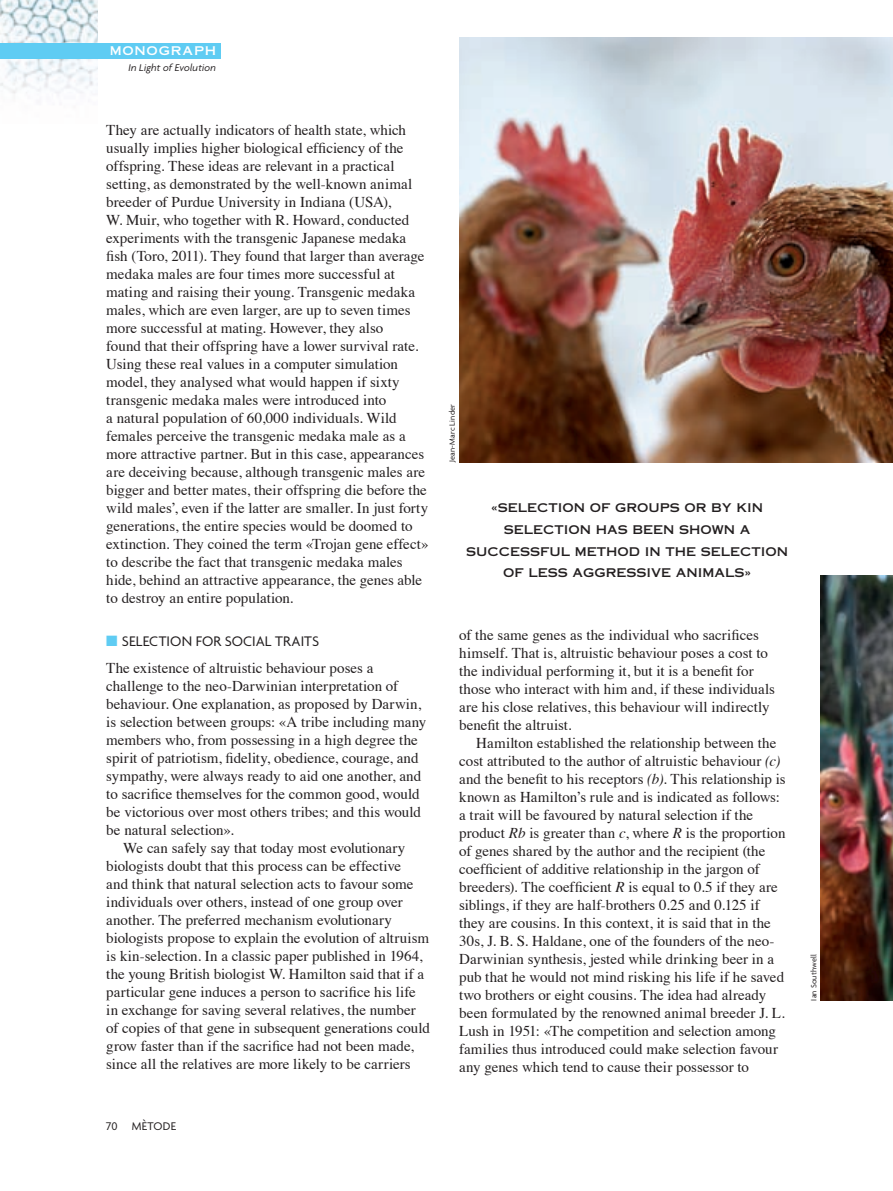
<style>
.page{position:relative;width:893px;height:1191px;background:#fff}
.page>*{position:absolute;margin:0;border:0;box-sizing:border-box;transform-origin:0 0}
.t1{font:15px/18px "Times";color:#231f20}
.t2{font:15px "Agenda";letter-spacing:.005em;color:#231f20}
.t3{font:12px/21.8px "Copperplate Thirty One AB";color:#231f20;text-align:center}
.t4{font:12px "Copperplate Thirty One AB";letter-spacing:.06em;color:#fff}
.t5{font:12px "Agenda";letter-spacing:.02em;color:#231f20}
.t6{font:italic 10.5px "Agenda";letter-spacing:.015em;color:#231f20}
.t7{font:8.25px "Agenda";letter-spacing:.025em;color:#231f20}
.s1{color:#5fccf3}
.s2{font-style:italic}
</style>
<div class="page">
<img style="left:0;top:0;width:98px;height:94px">
<img style="left:459px;top:37px;width:434px;height:425px">
<img style="left:821px;top:575px;width:72px;height:425px">
<div style="left:0;top:43px;width:220px;height:15px;background:#5fccf3"></div>
<p class="t4" style="left:110px;top:44px;width:108px">MONOGRAPH</p>
<p class="t6" style="left:129px;top:63px;width:89px">In Light of Evolution</p>
<p class="t1" style="left:106px;top:122px;width:324px">They are actually indicators of health state, which usually implies higher biological efficiency of the offspring. These ideas are relevant in a practical setting, as demonstrated by the well-known animal breeder of Purdue University in Indiana (USA),<br>W. Muir, who together with R. Howard, conducted experiments with the transgenic Japanese medaka fish (Toro, 2011). They found that larger than average medaka males are four times more successful at mating and raising their young. Transgenic medaka males, which are even larger, are up to seven times more successful at mating. However, they also<br>found that their offspring have a lower survival rate.<br>Using these real values in a computer simulation model, they analysed what would happen if sixty transgenic medaka males were introduced into<br>a natural population of 60,000 individuals. Wild females perceive the transgenic medaka male as a more attractive partner. But in this case, appearances are deceiving because, although transgenic males are bigger and better mates, their offspring die before the wild males’, even if the latter are smaller. In just forty generations, the entire species would be doomed to extinction. They coined the term «Trojan gene effect» to describe the fact that transgenic medaka males hide, behind an attractive appearance, the genes able to destroy an entire population.</p>
<p class="t2" style="left:106px;top:635px;width:214px"><span class="s1">■</span> SELECTION FOR SOCIAL TRAITS</p>
<p class="t1" style="left:106px;top:660px;width:322px">The existence of altruistic behaviour poses a challenge to the neo-Darwinian interpretation of behaviour. One explanation, as proposed by Darwin, is selection between groups: «A tribe including many members who, from possessing in a high degree the spirit of patriotism, fidelity, obedience, courage, and sympathy, were always ready to aid one another, and to sacrifice themselves for the common good, would be victorious over most others tribes; and this would be natural selection».</p>
<p class="t1" style="left:106px;top:840px;width:325px;text-indent:17px">We can safely say that today most evolutionary biologists doubt that this process can be effective<br>and think that natural selection acts to favour some individuals over others, instead of one group over another. The preferred mechanism evolutionary biologists propose to explain the evolution of altruism is kin-selection. In a classic paper published in 1964, the young British biologist W. Hamilton said that if a particular gene induces a person to sacrifice his life in exchange for saving several relatives, the number of copies of that gene in subsequent generations could grow faster than if the sacrifice had not been made, since all the relatives are more likely to be carriers</p>
<p class="t5" style="left:106px;top:1121px;width:71px">70 MÈTODE</p>
<p class="t7" style="left:449px;top:462px;width:60px;rotate:-90deg">Jean-Marc Linder</p>
<p class="t3" style="left:466px;top:497px;width:323px">«SELECTION OF GROUPS OR BY KIN<br>SELECTION HAS BEEN SHOWN A<br>SUCCESSFUL METHOD IN THE SELECTION<br>OF LESS AGGRESSIVE ANIMALS»</p>
<p class="t1" style="left:459px;top:627px;width:317px">of the same genes as the individual who sacrifices himself. That is, altruistic behaviour poses a cost to the individual performing it, but it is a benefit for those who interact with him and, if these individuals are his close relatives, this behaviour will indirectly benefit the altruist.</p>
<p class="t1" style="left:459px;top:735px;width:328px;text-indent:17px">Hamilton established the relationship between the cost attributed to the author of altruistic behaviour <span class="s2">(c) </span>and the benefit to his receptors <span class="s2">(b)</span>. This relationship is known as Hamilton’s rule and is indicated as follows: a trait will be favoured by natural selection if the product <span class="s2">Rb</span> is greater than <span class="s2">c</span>, where <span class="s2">R</span> is the proportion of genes shared by the author and the recipient (the coefficient of additive relationship in the jargon of breeders). The coefficient <span class="s2">R</span> is equal to 0.5 if they are siblings, if they are half-brothers 0.25 and 0.125 if they are cousins. In this context, it is said that in the 30s, J. B. S. Haldane, one of the founders of the neo-Darwinian synthesis, jested while drinking beer in a pub that he would not mind risking his life if he saved two brothers or eight cousins. The idea had already been formulated by the renowned animal breeder J. L.<br>Lush in 1951: «The competition and selection among families thus introduced could make selection favour any genes which tend to cause their possessor to</p>
<p class="t7" style="left:810px;top:1000px;width:48px;rotate:-90deg">Ian Southwell</p>
</div>
